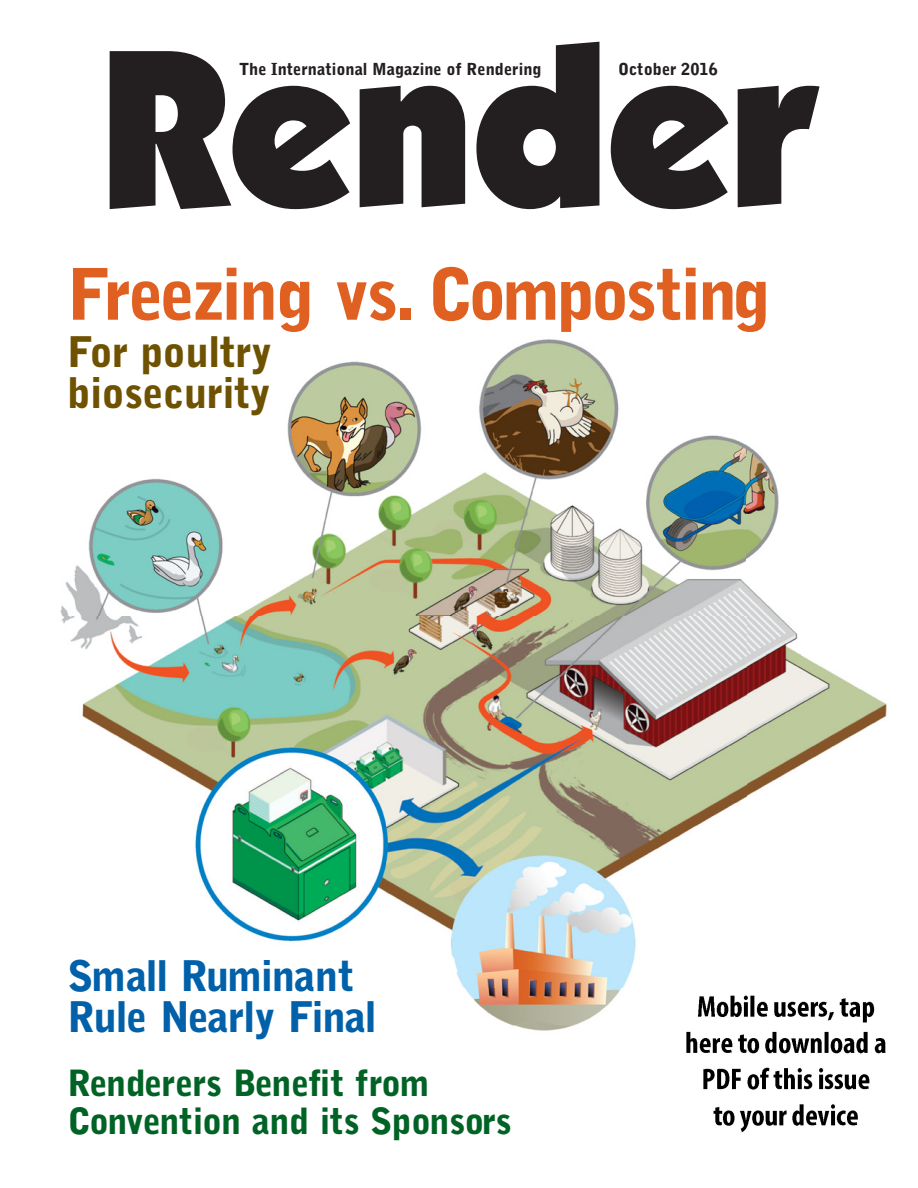
<style>
.page{position:relative;width:918px;height:1188px;background:#fff}
.page>*{position:absolute;margin:0;border:0;box-sizing:border-box;transform-origin:0 0}
.t1{font:900 225px "Itc Kabel";letter-spacing:-.015em;color:#231f20}
.t2{font:900 70.5px "Bell Gothic Std";letter-spacing:-.035em;color:#df6020}
.t3{font:900 42px/40.5px "Bell Gothic Std";letter-spacing:-.025em;color:#0060a9}
.t4{font:900 42px/40.5px "Bell Gothic Std";letter-spacing:-.01em;color:#6e5200}
.t5{font:900 36px/37.5px "Bell Gothic Std";letter-spacing:-.025em;color:#006325}
.t6{font:900 16.5px "Bell Gothic Std";color:#231f20}
</style>
<div class="page">
<img style="left:60px;top:339px;width:827px;height:692px">
<img style="left:677px;top:984px;width:210px;height:149px">
<h1 class="t1" style="left:98px;top:-4px;width:719px">Render</h1>
<p class="t6" style="left:239px;top:63px;width:304px">The International Magazine of Rendering</p>
<p class="t6" style="left:618px;top:63px;width:101px">October 2016</p>
<h2 class="t2" style="left:67px;top:267px;width:705px">Freezing vs. Composting</h2>
<h3 class="t4" style="left:67px;top:334px;width:207px">For poultry biosecurity</h3>
<h3 class="t3" style="left:67px;top:959px;width:310px">Small Ruminant<br>Rule Nearly Final</h3>
<h3 class="t5" style="left:67px;top:1067px;width:446px">Renderers Benefit from<br>Convention and its Sponsors</h3>
</div>
